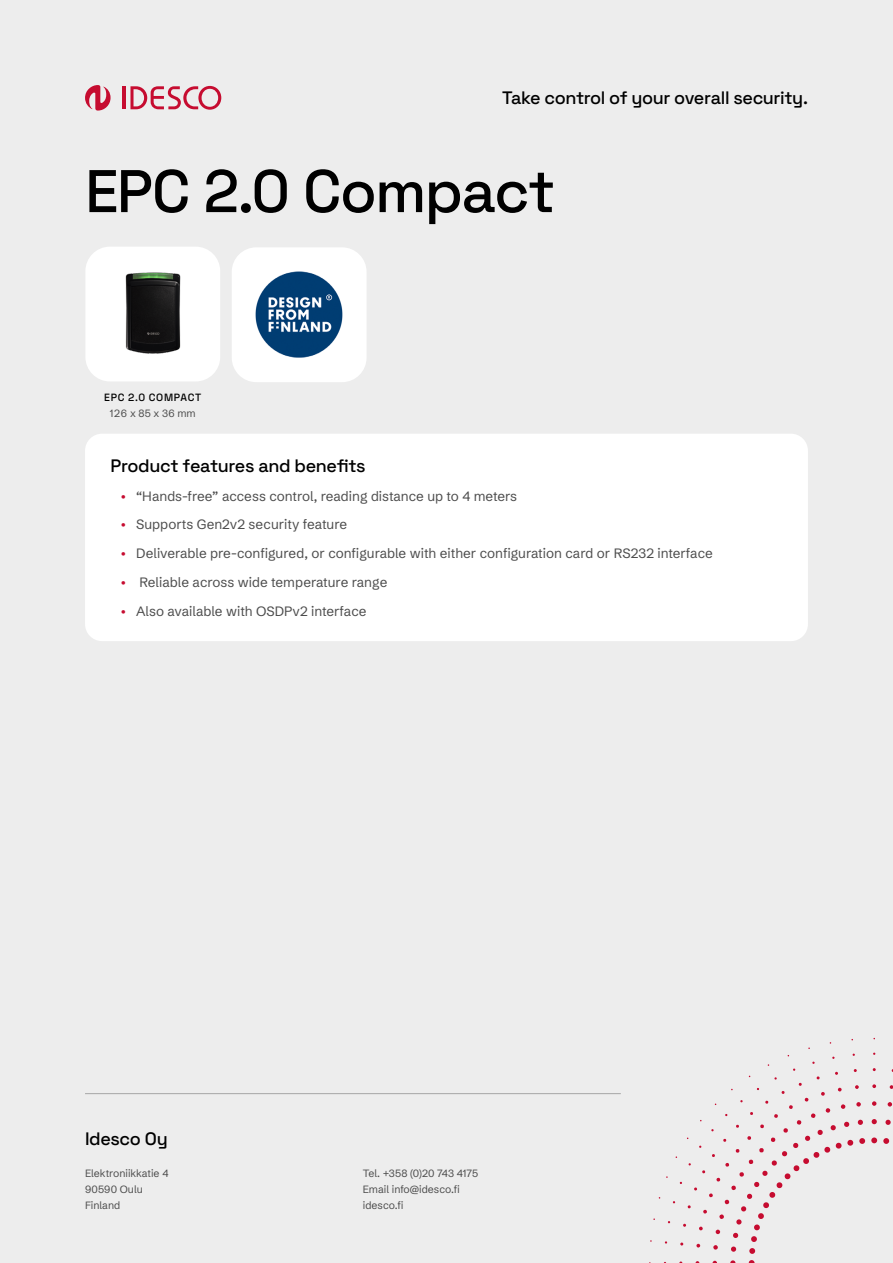
<style>
.page{position:relative;width:893px;height:1263px;background:#ededed}
.page>*{position:absolute;margin:0;border:0;box-sizing:border-box;transform-origin:0 0}
.t1{font:500 60px "Space Grotesk";letter-spacing:-.03em;color:#000}
.t2{font:500 18px "Space Grotesk";letter-spacing:-.02em;color:#000}
.t3{font:13.5px "Schibsted Grotesk";color:#4d4d4d}
.t4{font:10.5px/15.8px "Schibsted Grotesk";color:#4d4d4d}
.t5{font:500 10.5px "Space Grotesk";letter-spacing:.065em;color:#000}
.s1{color:#c60c30}
</style>
<div class="page">
<svg style="left:85px;top:85px;width:26px;height:26px"></svg>
<hr style="left:122px;top:86px;width:3px;height:23px;background:#c60c30">
<svg style="left:130px;top:86px;width:91px;height:24px"></svg>
<svg style="left:872px;top:1084px;width:4px;height:4px"></svg>
<svg style="left:890px;top:1085px;width:3px;height:4px"></svg>
<svg style="left:872px;top:1101px;width:4px;height:5px"></svg>
<svg style="left:887px;top:1102px;width:5px;height:5px"></svg>
<svg style="left:730px;top:1260px;width:5px;height:3px"></svg>
<svg style="left:872px;top:1119px;width:5px;height:5px"></svg>
<svg style="left:885px;top:1119px;width:6px;height:6px"></svg>
<svg style="left:749px;top:1260px;width:6px;height:3px"></svg>
<svg style="left:650px;top:1039px;width:215px;height:215px"></svg>
<svg style="left:871px;top:1137px;width:6px;height:6px"></svg>
<svg style="left:883px;top:1138px;width:6px;height:6px"></svg>
<hr style="left:85px;top:1093px;width:536px;height:1px;background:#a6a6a6">
<div style="left:85px;top:434px;width:723px;height:207px;background:#fff;border-radius:17px"></div>
<div style="left:85px;top:247px;width:135px;height:134px;background:#fff;border-radius:25px"></div>
<img style="left:125px;top:273px;width:56px;height:80px">
<div style="left:232px;top:247px;width:135px;height:135px;background:#fff;border-radius:25px"></div>
<img style="left:255px;top:271px;width:88px;height:87px">
<h2 class="t2" style="left:502px;top:85px;width:307px">Take control of your overall security.</h2>
<h1 class="t1" style="left:85px;top:147px;width:472px">EPC 2.0 Compact</h1>
<p class="t5" style="left:104px;top:390px;width:99px">EPC 2.0 COMPACT</p>
<p class="t4" style="left:110px;top:404px;width:87px">126 x 85 x 36 mm</p>
<h2 class="t2" style="left:111px;top:452px;width:257px">Product features and benefits</h2>
<p class="t3" style="left:119px;top:485px;width:400px"><span class="s1">•</span> “Hands-free” access control, reading distance up to 4 meters</p>
<p class="t3" style="left:119px;top:513px;width:230px"><span class="s1">•</span> Supports Gen2v2 security feature</p>
<p class="t3" style="left:119px;top:542px;width:595px"><span class="s1">•</span> Deliverable pre-configured, or configurable with either configuration card or RS232 interface</p>
<p class="t3" style="left:119px;top:571px;width:270px"><span class="s1">•</span> Reliable across wide temperature range</p>
<p class="t3" style="left:119px;top:600px;width:249px"><span class="s1">•</span> Also available with OSDPv2 interface</p>
<h2 class="t2" style="left:85px;top:1125px;width:84px">Idesco Oy</h2>
<p class="t4" style="left:85px;top:1164px;width:85px">Elektroniikkatie 4<br>90590 Oulu<br>Finland</p>
<p class="t4" style="left:363px;top:1164px;width:117px">Tel. +358 (0)20 743 4175<br>Email info@idesco.fi idesco.fi</p>
</div>
